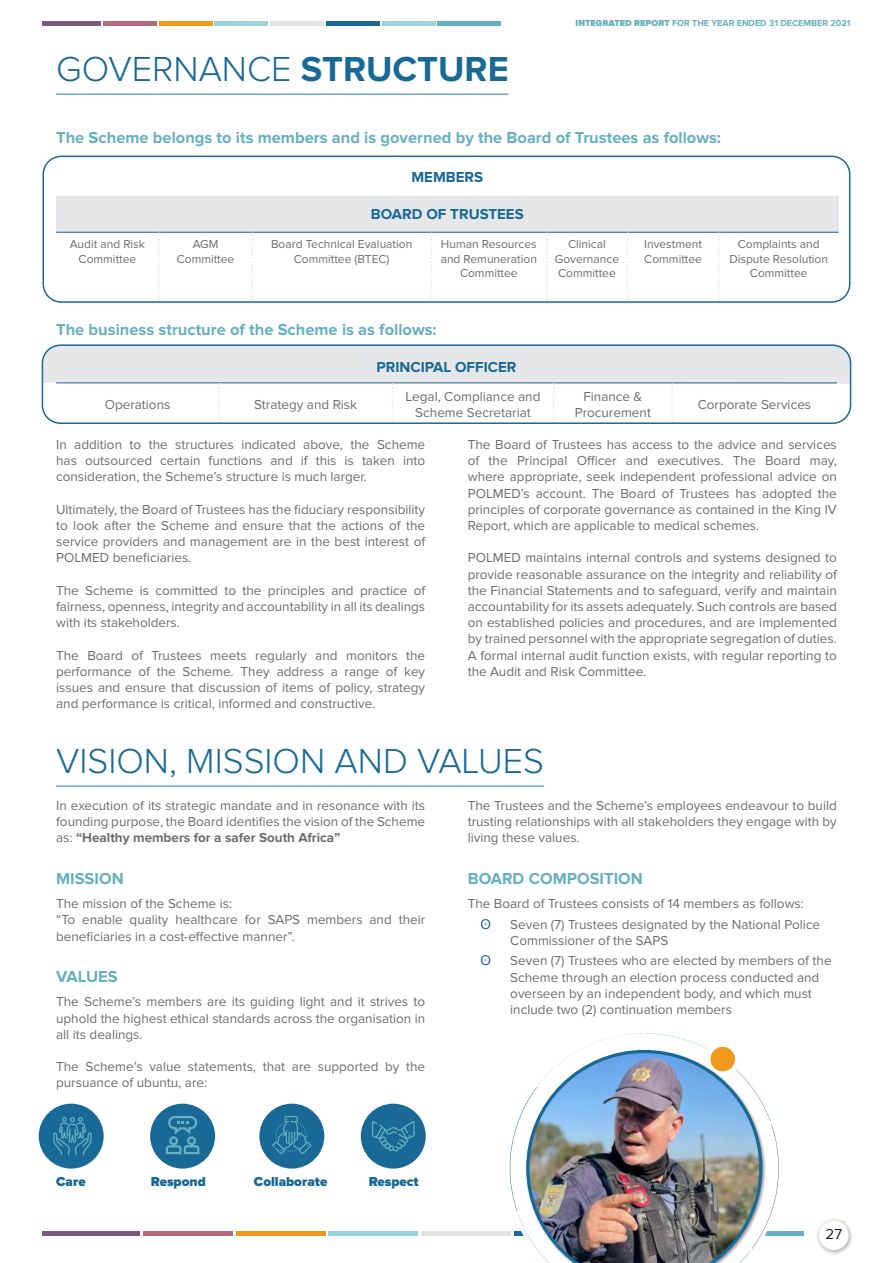
<style>
.page{position:relative;width:893px;height:1263px;background:#fff}
.page>*{position:absolute;margin:0;border:0;box-sizing:border-box;transform-origin:0 0}
.Main_Paragraph_Headi{font:300 36px "Proxima Nova";color:#186996}
.Paragraph_Heading{font:700 16.5px "Proxima Nova";color:#67b0bf}
.t1{font:700 15px "Proxima Nova";color:#186996}
.t2{font:15px "Proxima Nova";color:#231f20}
.Body_Grey{font:13.5px/16.2px "Proxima Nova";color:#6c6d70;text-align:justify}
.Body_Grey-2{font:900 13.5px "Proxima Nova";color:#186996}
.Body_Grey-3{font:12px/14.4px "Proxima Nova";color:#6c6d70;text-align:center}
.t3{font:700 9px "Proxima Nova";color:#67b0bf}
.s1{font-weight:700}
.s2{font-weight:900}
</style>
<div class="page">
<hr style="left:437px;top:21px;width:63px;height:4px;background:#67b0bf">
<hr style="left:382px;top:21px;width:53px;height:4px;background:#99d4dd">
<hr style="left:326px;top:21px;width:54px;height:4px;background:#186996">
<hr style="left:270px;top:21px;width:54px;height:4px;background:#e2e2e0">
<hr style="left:215px;top:21px;width:53px;height:4px;background:#99d4dd">
<hr style="left:159px;top:21px;width:54px;height:4px;background:#f3981e">
<hr style="left:103px;top:21px;width:54px;height:4px;background:#b76a79">
<hr style="left:43px;top:21px;width:58px;height:4px;background:#7a597e">
<div style="left:699px;top:1231px;width:105px;height:5px;background:#67b0bf"></div>
<div style="left:421px;top:1231px;width:90px;height:5px;background:#e2e2e0"></div>
<div style="left:329px;top:1231px;width:89px;height:5px;background:#99d4dd"></div>
<div style="left:236px;top:1231px;width:89px;height:5px;background:#f3981e"></div>
<div style="left:144px;top:1231px;width:89px;height:5px;background:#b76a79"></div>
<div style="left:43px;top:1231px;width:97px;height:5px;background:#7a597e"></div>
<div style="left:815px;top:1217px;width:39px;height:38px;background:#231f20;opacity:.4"></div>
<svg style="left:817px;top:1218px;width:34px;height:34px"></svg>
<hr style="left:56px;top:785px;width:488px;height:2px;background:#67b0bf">
<hr style="left:56px;top:93px;width:453px;height:2px;background:#67b0bf">
<div style="left:56px;top:195px;width:782px;height:37px;background:#e6e7e9"></div>
<hr style="left:56px;top:194px;width:103px;height:2px;background:#fff">
<hr style="left:159px;top:194px;width:93px;height:2px;background:#fff">
<hr style="left:252px;top:194px;width:179px;height:2px;background:#fff">
<hr style="left:431px;top:194px;width:115px;height:2px;background:#fff">
<hr style="left:546px;top:194px;width:81px;height:2px;background:#fff">
<hr style="left:627px;top:194px;width:92px;height:2px;background:#fff">
<hr style="left:719px;top:194px;width:119px;height:2px;background:#fff">
<hr style="left:56px;top:232px;width:103px;height:1px;background:#186996">
<hr style="left:159px;top:232px;width:93px;height:1px;background:#186996">
<hr style="left:252px;top:232px;width:179px;height:1px;background:#186996">
<hr style="left:431px;top:232px;width:115px;height:1px;background:#186996">
<hr style="left:546px;top:232px;width:81px;height:1px;background:#186996">
<hr style="left:627px;top:232px;width:92px;height:1px;background:#186996">
<hr style="left:719px;top:232px;width:119px;height:1px;background:#186996">
<svg style="left:158px;top:233px;width:2px;height:67px"></svg>
<svg style="left:252px;top:233px;width:1px;height:67px"></svg>
<svg style="left:430px;top:233px;width:2px;height:67px"></svg>
<svg style="left:546px;top:233px;width:1px;height:67px"></svg>
<svg style="left:627px;top:233px;width:1px;height:67px"></svg>
<svg style="left:718px;top:233px;width:2px;height:67px"></svg>
<svg style="left:41px;top:347px;width:809px;height:77px"></svg>
<div style="left:150px;top:1104px;width:65px;height:64px;background:#186996;border-radius:50%"></div>
<svg style="left:166px;top:1116px;width:33px;height:38px"></svg>
<div style="left:259px;top:1104px;width:65px;height:64px;background:#186996;border-radius:50%"></div>
<svg style="left:272px;top:1116px;width:40px;height:38px"></svg>
<div style="left:39px;top:1104px;width:65px;height:64px;background:#186996;border-radius:50%"></div>
<svg style="left:53px;top:1117px;width:39px;height:38px"></svg>
<div style="left:361px;top:1104px;width:65px;height:64px;background:#186996;border-radius:50%"></div>
<svg style="left:372px;top:1121px;width:43px;height:31px"></svg>
<div style="left:43px;top:156px;width:807px;height:147px;border:2px solid #186996;border-radius:18px"></div>
<div style="left:42px;top:344px;width:809px;height:80px;border:2px solid #186996;border-radius:18px"></div>
<img style="left:510px;top:1033px;width:269px;height:230px">
<p class="Main_Paragraph_Headi" style="left:56px;top:52px;width:454px">GOVERNANCE <span class="s1">STRUCTURE</span></p>
<p class="t3" style="left:576px;top:18px;width:276px"><span class="s2">INTEGRATED REPORT</span> FOR THE YEAR ENDED 31 DECEMBER 2021</p>
<p class="Paragraph_Heading" style="left:56px;top:128px;width:666px">The Scheme belongs to its members and is governed by the Board of Trustees as follows:</p>
<p class="t1" style="left:411px;top:168px;width:73px">MEMBERS</p>
<p class="t1" style="left:371px;top:206px;width:154px">BOARD OF TRUSTEES</p>
<p class="Body_Grey-3" style="left:70px;top:237px;width:77px">Audit and Risk<br>Committee</p>
<p class="Body_Grey-3" style="left:193px;top:237px;width:27px">AGM</p>
<p class="Body_Grey-3" style="left:271px;top:237px;width:143px">Board Technical Evaluation<br>Committee (BTEC)</p>
<p class="Body_Grey-3" style="left:441px;top:237px;width:98px">Human Resources and Remuneration<br>Committee</p>
<p class="Body_Grey-3" style="left:555px;top:237px;width:66px">Clinical<br>Governance<br>Committee</p>
<p class="Body_Grey-3" style="left:644px;top:237px;width:59px;text-align:left">Investment<br>Committee</p>
<p class="Body_Grey-3" style="left:729px;top:237px;width:100px">Complaints and<br>Dispute Resolution<br>Committee</p>
<p class="Body_Grey-3" style="left:177px;top:251px;width:59px">Committee</p>
<p class="Paragraph_Heading" style="left:56px;top:320px;width:382px">The business structure of the Scheme is as follows:</p>
<p class="t1" style="left:376px;top:358px;width:142px">PRINCIPAL OFFICER</p>
<p class="Body_Grey" style="left:105px;top:396px;width:67px">Operations</p>
<p class="Body_Grey" style="left:254px;top:396px;width:104px">Strategy and Risk</p>
<p class="Body_Grey" style="left:406px;top:388px;width:136px;text-align:center">Legal, Compliance and<br>Scheme Secretariat</p>
<p class="Body_Grey" style="left:575px;top:388px;width:78px;text-align:center">Finance &amp;<br>Procurement</p>
<p class="Body_Grey" style="left:698px;top:396px;width:115px">Corporate Services</p>
<p class="Body_Grey" style="left:56px;top:436px;width:371px">In addition to the structures indicated above, the Scheme has outsourced certain functions and if this is taken into consideration, the Scheme’s structure is much larger.</p>
<p class="Body_Grey" style="left:56px;top:501px;width:371px">Ultimately, the Board of Trustees has the fiduciary responsibility to look after the Scheme and ensure that the actions of the service providers and management are in the best interest of POLMED beneficiaries.</p>
<p class="Body_Grey" style="left:56px;top:582px;width:371px">The Scheme is committed to the principles and practice of fairness, openness, integrity and accountability in all its dealings with its stakeholders.</p>
<p class="Body_Grey" style="left:56px;top:647px;width:371px">The Board of Trustees meets regularly and monitors the performance of the Scheme. They address a range of key issues and ensure that discussion of items of policy, strategy and performance is critical, informed and constructive.</p>
<p class="Body_Grey" style="left:468px;top:436px;width:371px">The Board of Trustees has access to the advice and services of the Principal Officer and executives. The Board may, where appropriate, seek independent professional advice on POLMED’s account. The Board of Trustees has adopted the principles of corporate governance as contained in the King IV Report, which are applicable to medical schemes.</p>
<p class="Body_Grey" style="left:468px;top:550px;width:371px">POLMED maintains internal controls and systems designed to provide reasonable assurance on the integrity and reliability of the Financial Statements and to safeguard, verify and maintain accountability for its assets adequately. Such controls are based on established policies and procedures, and are implemented by trained personnel with the appropriate segregation of duties.<br>A formal internal audit function exists, with regular reporting to the Audit and Risk Committee.</p>
<p class="Main_Paragraph_Headi" style="left:56px;top:744px;width:489px">VISION, MISSION AND VALUES</p>
<p class="Body_Grey" style="left:56px;top:798px;width:371px">In execution of its strategic mandate and in resonance with its founding purpose, the Board identifies the vision of the Scheme as: <span class="s1">“Healthy members for a safer South Africa”</span></p>
<p class="Paragraph_Heading" style="left:56px;top:868px;width:69px">MISSION</p>
<p class="Body_Grey" style="left:56px;top:896px;width:177px">The mission of the Scheme is:</p>
<p class="Body_Grey" style="left:56px;top:912px;width:371px">“To enable quality healthcare for SAPS members and their beneficiaries in a cost-effective manner”.</p>
<p class="Paragraph_Heading" style="left:56px;top:967px;width:63px">VALUES</p>
<p class="Body_Grey" style="left:56px;top:994px;width:371px">The Scheme’s members are its guiding light and it strives to uphold the highest ethical standards across the organisation in all its dealings.</p>
<p class="Body_Grey" style="left:56px;top:1059px;width:371px">The Scheme’s value statements, that are supported by the pursuance of ubuntu, are:</p>
<p class="Body_Grey" style="left:468px;top:798px;width:371px">The Trustees and the Scheme’s employees endeavour to build trusting relationships with all stakeholders they engage with by living these values.</p>
<p class="Paragraph_Heading" style="left:468px;top:868px;width:177px">BOARD COMPOSITION</p>
<p class="Body_Grey" style="left:468px;top:896px;width:338px">The Board of Trustees consists of 14 members as follows:</p>
<p class="Body_Grey" style="left:510px;top:916px;width:311px">Seven (7) Trustees designated by the National Police<br>Commissioner of the SAPS</p>
<p class="Body_Grey" style="left:510px;top:953px;width:323px;text-align:left">Seven (7) Trustees who are elected by members of the Scheme through an election process conducted and overseen by an independent body, and which must include two (2) continuation members</p>
<p class="Body_Grey-2" style="left:56px;top:1174px;width:31px">Care</p>
<p class="Body_Grey-2" style="left:151px;top:1174px;width:56px">Respond</p>
<p class="Body_Grey-2" style="left:254px;top:1174px;width:75px">Collaborate</p>
<p class="Body_Grey-2" style="left:369px;top:1174px;width:51px">Respect</p>
<p class="t2" style="left:826px;top:1225px;width:18px">27</p>
</div>
